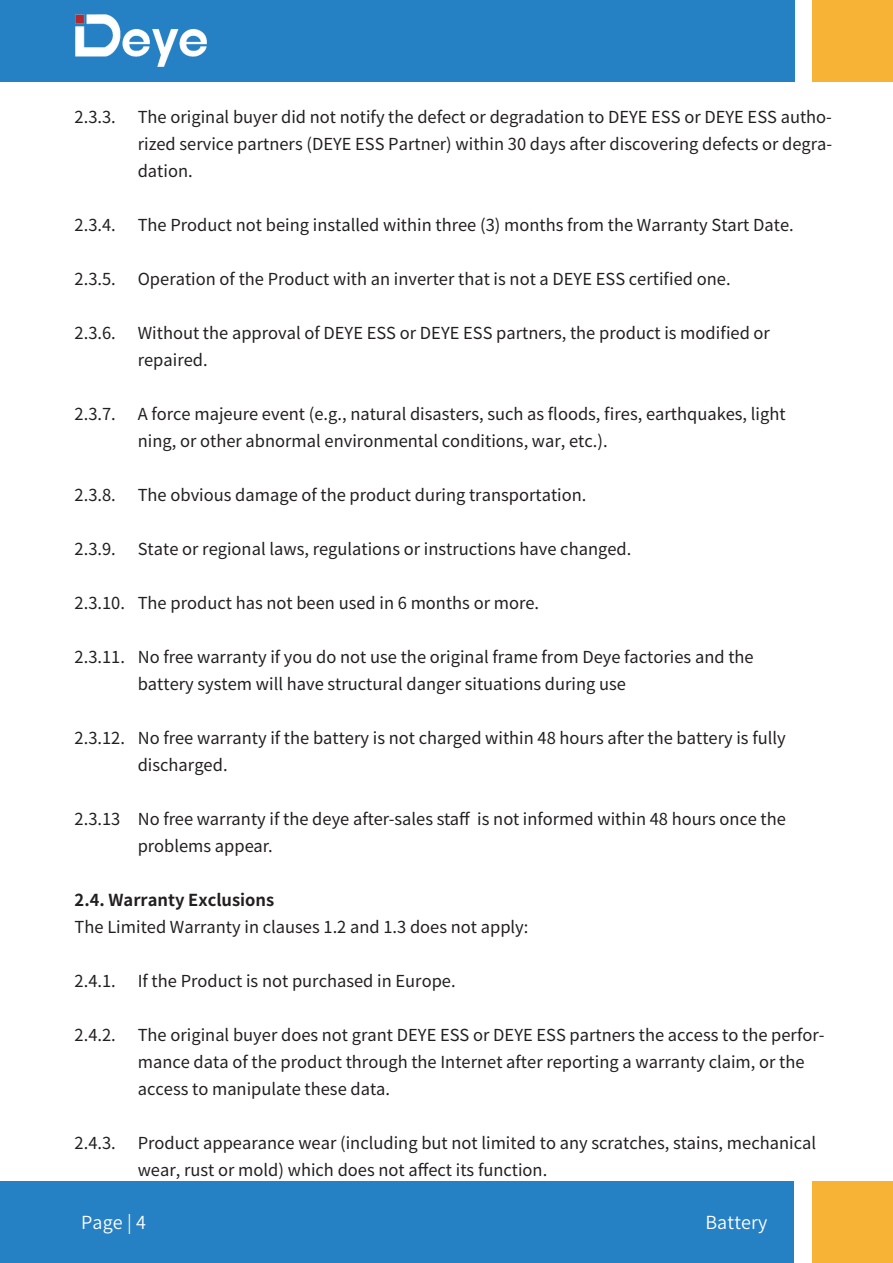
<style>
.page{position:relative;width:893px;height:1263px;background:#fff}
.page>*{position:absolute;margin:0;border:0;box-sizing:border-box;transform-origin:0 0}
.t1{font:18px "Source Han Sans CN";letter-spacing:.01em;color:#fff}
.t2{font:16.5px/27px "Source Han Sans CN";color:#231f20}
.t3{font:700 16.5px "Source Han Sans CN";color:#231f20}
</style>
<div class="page">
<div style="left:812px;top:1182px;width:81px;height:81px;background:#f6b335"></div>
<div style="left:813px;top:0;width:80px;height:81px;background:#f6b335"></div>
<div style="left:0;top:1182px;width:794px;height:81px;background:#2580c4"></div>
<div style="left:0;top:0;width:794px;height:81px;background:#2580c4"></div>
<img style="left:75px;top:14px;width:132px;height:53px">
<p class="t2" style="left:75px;top:104px;width:43px">2.3.3.</p>
<p class="t2" style="left:138px;top:104px;width:696px;text-align:justify">The original buyer did not notify the defect or degradation to DEYE ESS or DEYE ESS autho&shy;rized service partners (DEYE ESS Partner) within 30 days after discovering defects or degra&shy;dation.</p>
<p class="t2" style="left:75px;top:212px;width:43px">2.3.4.</p>
<p class="t2" style="left:75px;top:266px;width:43px">2.3.5.</p>
<p class="t2" style="left:75px;top:320px;width:43px">2.3.6.</p>
<p class="t2" style="left:75px;top:401px;width:43px">2.3.7.</p>
<p class="t2" style="left:75px;top:482px;width:43px">2.3.8.</p>
<p class="t2" style="left:75px;top:536px;width:43px">2.3.9.</p>
<p class="t2" style="left:75px;top:590px;width:52px">2.3.10.</p>
<p class="t2" style="left:75px;top:644px;width:52px">2.3.11.</p>
<p class="t2" style="left:75px;top:725px;width:52px">2.3.12.</p>
<p class="t2" style="left:75px;top:806px;width:47px">2.3.13</p>
<p class="t2" style="left:138px;top:212px;width:657px">The Product not being installed within three (3) months from the Warranty Start Date.</p>
<p class="t2" style="left:138px;top:266px;width:594px">Operation of the Product with an inverter that is not a DEYE ESS certified one.</p>
<p class="t2" style="left:138px;top:320px;width:634px">Without the approval of DEYE ESS or DEYE ESS partners, the product is modified or repaired.</p>
<p class="t2" style="left:138px;top:401px;width:649px">A force majeure event (e.g., natural disasters, such as floods, fires, earthquakes, light ning, or other abnormal environmental conditions, war, etc.).</p>
<p class="t2" style="left:138px;top:482px;width:450px">The obvious damage of the product during transportation.</p>
<p class="t2" style="left:138px;top:536px;width:495px">State or regional laws, regulations or instructions have changed.</p>
<p class="t2" style="left:138px;top:590px;width:403px">The product has not been used in 6 months or more.</p>
<p class="t2" style="left:138px;top:644px;width:617px">No free warranty if you do not use the original frame from Deye factories and the battery system will have structural danger situations during use</p>
<p class="t2" style="left:138px;top:725px;width:649px">No free warranty if the battery is not charged within 48 hours after the battery is fully discharged.</p>
<p class="t2" style="left:138px;top:806px;width:650px">No free warranty if the deye after-sales staff is not informed within 48 hours once the problems appear.</p>
<p class="t3" style="left:75px;top:891px;width:201px">2.4. Warranty Exclusions</p>
<p class="t2" style="left:75px;top:914px;width:455px">The Limited Warranty in clauses 1.2 and 1.3 does not apply:</p>
<p class="t2" style="left:75px;top:968px;width:43px">2.4.1.</p>
<p class="t2" style="left:138px;top:967px;width:319px">If the Product is not purchased in Europe.</p>
<p class="t2" style="left:138px;top:1021px;width:688px">The original buyer does not grant DEYE ESS or DEYE ESS partners the access to the perfor&shy;mance data of the product through the Internet after reporting a warranty claim, or the access to manipulate these data.</p>
<p class="t2" style="left:138px;top:1129px;width:680px">Product appearance wear (including but not limited to any scratches, stains, mechanical wear, rust or mold) which does not affect its function.</p>
<p class="t2" style="left:75px;top:1022px;width:43px">2.4.2.</p>
<p class="t2" style="left:75px;top:1130px;width:43px">2.4.3.</p>
<p class="t1" style="left:81px;top:1212px;width:67px">Page | 4</p>
<p class="t1" style="left:705px;top:1212px;width:64px">Battery</p>
</div>
